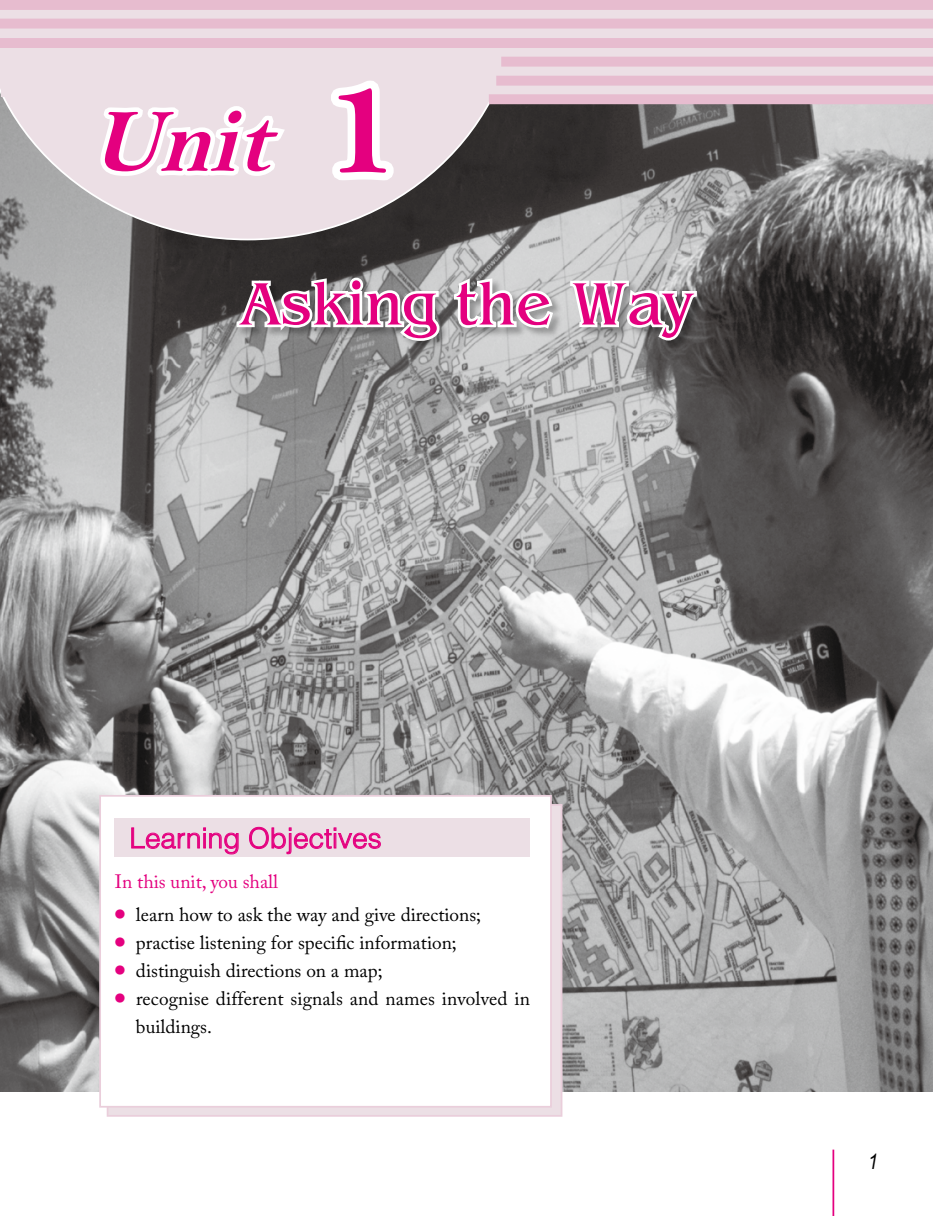
<style>
.page{position:relative;width:933px;height:1216px;background:#fff}
.page>*{position:absolute;margin:0;border:0;box-sizing:border-box;transform-origin:0 0}
.t1{font:italic 89.95px "Bell MT Bold";color:#e4007f}
.t2{font:63.88px "Bangle Normal";color:#e4007f}
.t3{font:300 28px "Helvetica";color:#e4007f}
.t4{font:19.25px/28px "Adobe Caslon Pro";color:#000}
.t5{font:19.25px "Adobe Caslon Pro";color:#e4007f}
.s1{font-style:normal;font-size:154.35px}
.s2{font-family:"Koz Min Pro";font-size:10.5px;color:#e4007f}
</style>
<div class="page">
<img style="left:0;top:104px;width:933px;height:987px">
<svg style="left:0;top:10px;width:518px;height:230px;background:#bbb2b6"></svg>
<div style="left:108px;top:804px;width:453px;height:311px;background:#ecdfe5"></div>
<div style="left:100px;top:795px;width:451px;height:311px;background:#fff"></div>
<div style="left:99px;top:795px;width:453px;height:312px;border:2px solid #eacedb"></div>
<div style="left:115px;top:819px;width:415px;height:38px;background:#ecdfe5"></div>
<svg style="left:131px;top:827px;width:108px;height:28px"></svg>
<svg style="left:249px;top:826px;width:132px;height:28px"></svg>
<div style="left:418px;top:0;width:515px;height:96px;background:#ecdfe5"></div>
<svg style="left:97px;top:100px;width:194px;height:83px"></svg>
<svg style="left:319px;top:73px;width:82px;height:116px"></svg>
<div style="left:235px;top:276px;width:473px;height:75px;background:#000;opacity:.3"></div>
<svg style="left:234px;top:273px;width:208px;height:104px"></svg>
<svg style="left:451px;top:267px;width:105px;height:65px"></svg>
<svg style="left:567px;top:269px;width:133px;height:76px"></svg>
<div style="left:2px;top:0;width:145px;height:96px;background:#ecdfe5"></div>
<div style="left:489px;top:94px;width:444px;height:10px;background:#e7bccf"></div>
<div style="left:496px;top:76px;width:437px;height:10px;background:#e7bccf"></div>
<div style="left:501px;top:57px;width:432px;height:10px;background:#e7bccf"></div>
<div style="left:0;top:38px;width:933px;height:10px;background:#e7bccf"></div>
<div style="left:0;top:19px;width:933px;height:10px;background:#e7bccf"></div>
<div style="left:0;top:0;width:933px;height:10px;background:#e7bccf"></div>
<hr style="left:832px;top:1149px;width:2px;height:66px;background:#e4007f">
<h1 class="t1" style="left:91px;top:88px;width:312px">Unit <span class="s1">1</span></h1>
<h2 class="t2" style="left:240px;top:263px;width:455px">Asking the Way</h2>
<h3 class="t3" style="left:129px;top:820px;width:254px">Learning Objectives</h3>
<p class="t5" style="left:115px;top:869px;width:165px">In this unit, you shall</p>
<p class="t4" style="left:115px;top:900px;width:368px"><span class="s2">●</span> learn how to ask the way and give directions;</p>
<p class="t4" style="left:115px;top:928px;width:343px"><span class="s2">●</span> practise listening for specific information;</p>
<p class="t4" style="left:115px;top:956px;width:269px"><span class="s2">●</span> distinguish directions on a map;</p>
<p class="t4" style="left:136px;top:984px;width:395px;text-indent:-21px"><span class="s2">●</span> recognise different signals and names involved in buildings.</p>
</div>
